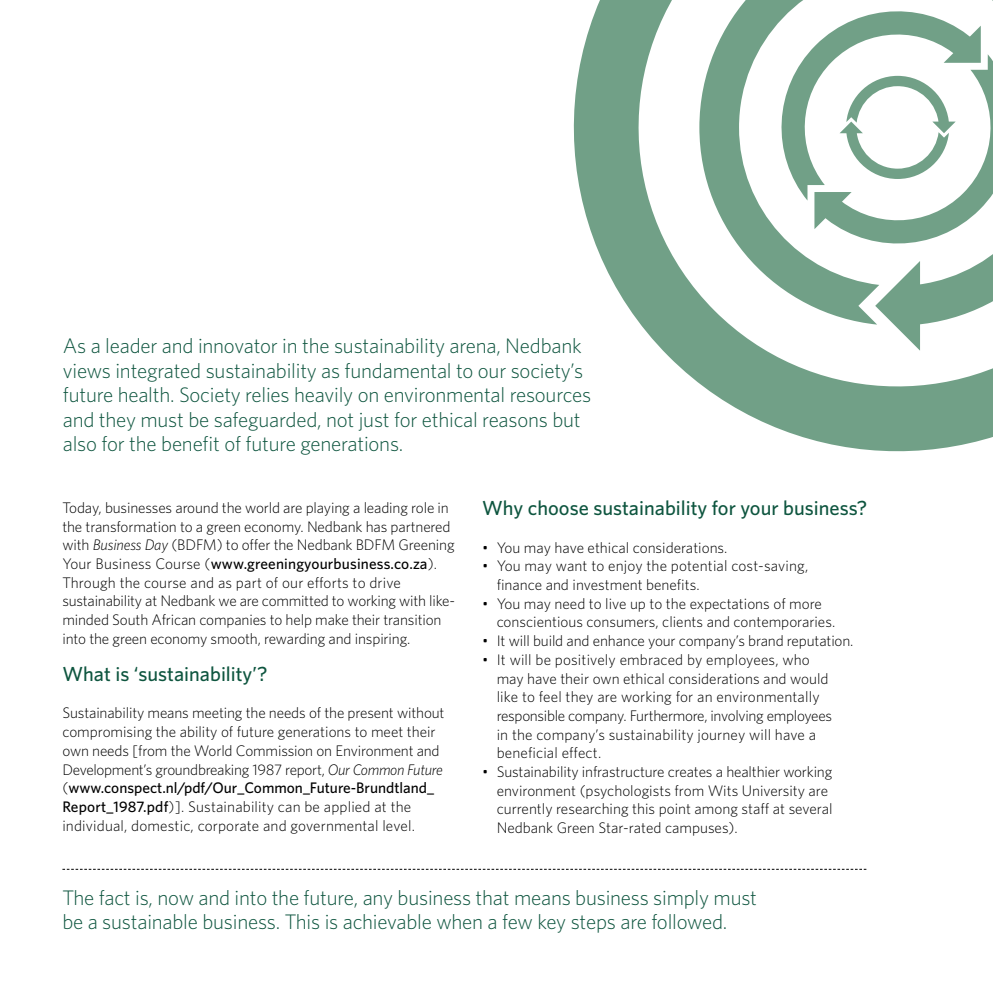
<style>
.page{position:relative;width:993px;height:993px;background:#fff}
.page>*{position:absolute;margin:0;border:0;box-sizing:border-box;transform-origin:0 0}
.t1{font:300 21px/24.5px "Whitney";letter-spacing:-.01em;color:#0e553f}
.t2{font:500 20.3px "Whitney";color:#0e553f}
.t3{font:300 15.22px/18.7px "Whitney";letter-spacing:-.01em;color:#000}
.s1{font-style:italic}
.s2{font-weight:500}
</style>
<div class="page">
<svg style="left:62px;top:868px;width:804px;height:1px"></svg>
<svg style="left:573px;top:0;width:419px;height:452px"></svg>
<p class="t1" style="left:63px;top:333px;width:529px">As a leader and innovator in the sustainability arena, Nedbank views integrated sustainability as fundamental to our society’s future health. Society relies heavily on environmental resources and they must be safeguarded, not just for ethical reasons but also for the benefit of future generations.</p>
<p class="t3" style="left:62px;top:497px;width:394px">Today, businesses around the world are playing a leading role in the transformation to a green economy. Nedbank has partnered with <span class="s1">Business Day</span> (BDFM) to offer the Nedbank BDFM Greening Your Business Course (<span class="s2">www.greeningyourbusiness.co.za</span>).<br>Through the course and as part of our efforts to drive sustainability at Nedbank we are committed to working with like&shy;minded South African companies to help make their transition into the green economy smooth, rewarding and inspiring.</p>
<h2 class="t2" style="left:62px;top:661px;width:207px">What is ‘sustainability’?</h2>
<p class="t3" style="left:62px;top:703px;width:383px">Sustainability means meeting the needs of the present without compromising the ability of future generations to meet their own needs [from the World Commission on Environment and Development’s groundbreaking 1987 report, <span class="s1">Our Common Future </span>(<span class="s2">www.conspect.nl/pdf/Our_Common_Future-Brundtland_ Report_1987.pdf</span>)]. Sustainability can be applied at the individual, domestic, corporate and governmental level.</p>
<h2 class="t2" style="left:482px;top:496px;width:386px">Why choose sustainability for your business?</h2>
<p class="t3" style="left:482px;top:537px;width:247px">• You may have ethical considerations.</p>
<p class="t3" style="left:496px;top:556px;width:313px;text-indent:-14px">• You may want to enjoy the potential cost-saving, finance and investment benefits.</p>
<p class="t3" style="left:496px;top:593px;width:340px;text-indent:-14px">• You may need to live up to the expectations of more conscientious consumers, clients and contemporaries.</p>
<p class="t3" style="left:482px;top:630px;width:372px">• It will build and enhance your company’s brand reputation.</p>
<p class="t3" style="left:496px;top:649px;width:337px;text-indent:-14px">• It will be positively embraced by employees, who may have their own ethical considerations and would like to feel they are working for an environmentally responsible company. Furthermore, involving employees in the company’s sustainability journey will have a beneficial effect.</p>
<p class="t3" style="left:496px;top:761px;width:337px;text-indent:-14px">• Sustainability infrastructure creates a healthier working environment (psychologists from Wits University are currently researching this point among staff at several Nedbank Green Star-rated campuses).</p>
<h1 class="t1" style="left:62px;top:884px;width:696px">The fact is, now and into the future, any business that means business simply must be a sustainable business. This is achievable when a few key steps are followed.</h1>
</div>
